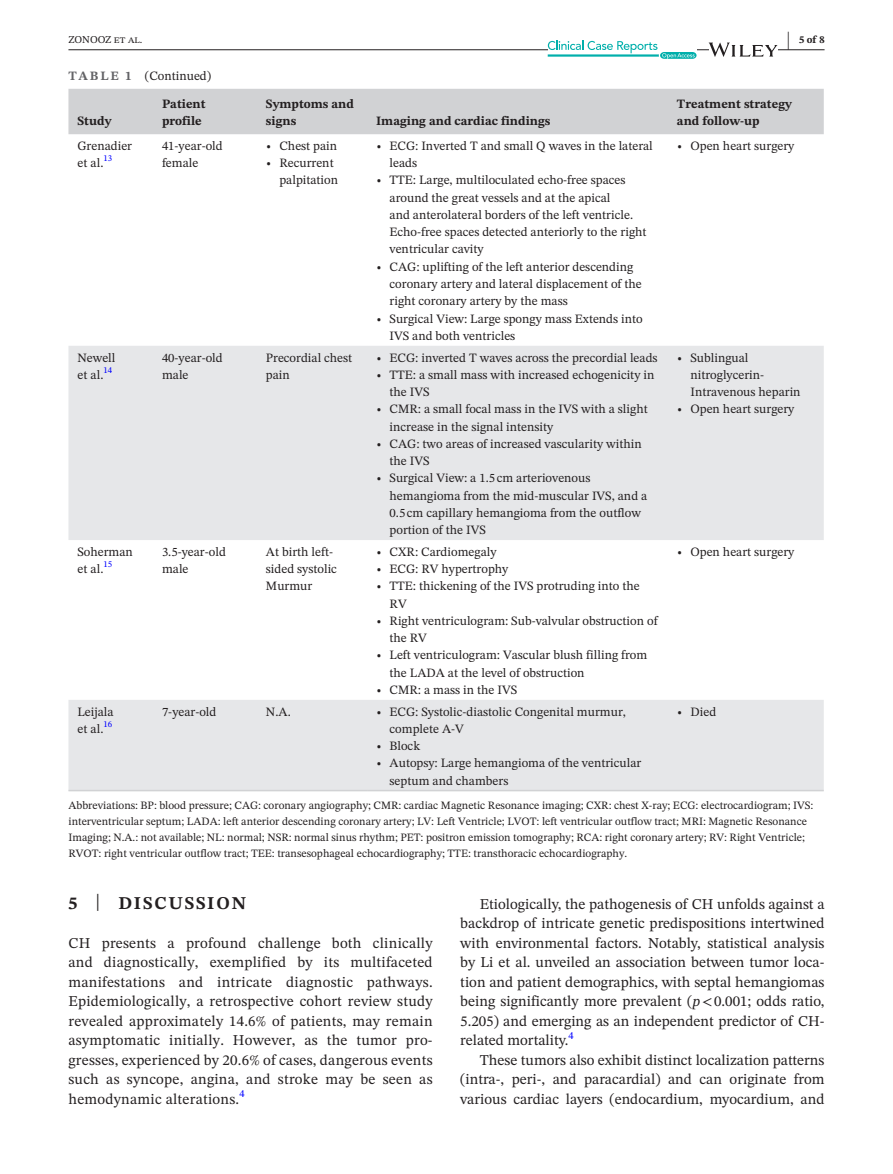
<style>
.page{position:relative;width:893px;height:1174px;background:#fff}
.page>*{position:absolute;margin:0;border:0;box-sizing:border-box;transform-origin:0 0}
.t1{font:700 21px "STIX Two Text";color:#231f20;scale:.42 1}
.t2{font:700 18px "STIX Two Text";letter-spacing:.1em;color:#231f20}
.t3{font:15px/19.5px "STIX Two Text";color:#231f20;text-align:justify}
.t4{font:12.75px/17.2px "STIX Two Text";color:#231f20}
.t5{font:700 12.75px/17.2px "STIX Two Text";color:#231f20}
.t6{font:11.25px/15.8px "STIX Two Text";color:#231f20}
.t7{font:10.5px "STIX Two Text";color:#231f20}
.t8{font:700 10.5px "STIX Two Text";color:#231f20}
.t9{font:10.5px "STIX Two Text";color:#00f}
.t10{font:8.85px "STIX Two Text";color:#00f}
.s1{font-weight:700;color:#636366}
.s2{font-weight:400;font-size:23.7px}
.s3{font-style:italic}
.s4{font-family:"STIX"}
</style>
<div class="page">
<hr style="left:68px;top:49px;width:756px;height:1px;background:#231f20">
<svg style="left:548px;top:41px;width:148px;height:18px"></svg>
<svg style="left:709px;top:43px;width:68px;height:14px"></svg>
<div style="left:68px;top:89px;width:756px;height:45px;background:#d1d2d4"></div>
<svg style="left:68px;top:346px;width:756px;height:444px;fill:#e6e7e9"></svg>
<hr style="left:68px;top:790px;width:85px;height:1px;background:#d1d2d4">
<hr style="left:153px;top:790px;width:104px;height:1px;background:#d1d2d4">
<hr style="left:257px;top:790px;width:110px;height:1px;background:#d1d2d4">
<hr style="left:367px;top:790px;width:301px;height:1px;background:#d1d2d4">
<hr style="left:668px;top:790px;width:156px;height:1px;background:#d1d2d4">
<h1 class="t1" style="left:787px;top:24px;width:8px">|</h1>
<p class="t7" style="left:68px;top:32px;width:75px">ZONOOZ et al.</p>
<p class="t8" style="left:799px;top:32px;width:27px">5 of 8</p>
<p class="t4" style="left:68px;top:67px;width:144px"><span class="s1">TABLE 1</span> (Continued)</p>
<p class="t5" style="left:77px;top:112px;width:35px">Study</p>
<p class="t5" style="left:162px;top:95px;width:45px">Patient profile</p>
<p class="t5" style="left:266px;top:95px;width:90px">Symptoms and signs</p>
<p class="t4" style="left:77px;top:137px;width:56px">Grenadier et al.<sup>13</sup></p>
<p class="t4" style="left:162px;top:137px;width:62px">41-year-old female</p>
<p class="t4" style="left:266px;top:137px;width:73px">• Chest pain</p>
<p class="t4" style="left:279px;top:154px;width:60px;text-indent:-14px">• Recurrent palpitation</p>
<p class="t5" style="left:376px;top:112px;width:176px">Imaging and cardiac findings</p>
<p class="t4" style="left:390px;top:137px;width:265px;text-indent:-14px">• ECG: Inverted T and small Q waves in the lateral leads</p>
<p class="t4" style="left:390px;top:171px;width:258px;text-indent:-14px">• TTE: Large, multiloculated echo-free spaces around the great vessels and at the apical<br>and anterolateral borders of the left ventricle.<br>Echo-free spaces detected anteriorly to the right ventricular cavity</p>
<p class="t4" style="left:390px;top:258px;width:254px;text-indent:-14px">• CAG: uplifting of the left anterior descending coronary artery and lateral displacement of the right coronary artery by the mass</p>
<p class="t4" style="left:390px;top:309px;width:255px;text-indent:-14px">• Surgical View: Large spongy mass Extends into<br>IVS and both ventricles</p>
<p class="t4" style="left:77px;top:348px;width:40px">Newell et al.</p>
<p class="t10" style="left:104px;top:364px;width:10px">14</p>
<p class="t4" style="left:162px;top:348px;width:62px">40-year-old male</p>
<p class="t4" style="left:266px;top:348px;width:88px">Precordial chest pain</p>
<p class="t4" style="left:376px;top:348px;width:283px">• ECG: inverted T waves across the precordial leads</p>
<p class="t4" style="left:390px;top:366px;width:266px;text-indent:-14px">• TTE: a small mass with increased echogenicity in the IVS</p>
<p class="t4" style="left:390px;top:400px;width:260px;text-indent:-14px">• CMR: a small focal mass in the IVS with a slight increase in the signal intensity</p>
<p class="t4" style="left:390px;top:435px;width:254px;text-indent:-14px">• CAG: two areas of increased vascularity within the IVS</p>
<p class="t4" style="left:390px;top:469px;width:259px;text-indent:-14px">• Surgical View: a 1.5 cm arteriovenous hemangioma from the mid-muscular IVS, and a 0.5 cm capillary hemangioma from the outflow portion of the IVS</p>
<p class="t4" style="left:77px;top:543px;width:57px">Soherman et al.</p>
<p class="t10" style="left:104px;top:558px;width:10px">15</p>
<p class="t4" style="left:162px;top:543px;width:65px">3.5-year-old male</p>
<p class="t4" style="left:266px;top:543px;width:73px">At birth left&shy;sided systolic<br>Murmur</p>
<p class="t4" style="left:376px;top:543px;width:122px">• CXR: Cardiomegaly</p>
<p class="t4" style="left:376px;top:560px;width:134px">• ECG: RV hypertrophy</p>
<p class="t4" style="left:390px;top:577px;width:252px;text-indent:-14px">• TTE: thickening of the IVS protruding into the<br>RV</p>
<p class="t4" style="left:390px;top:612px;width:269px;text-indent:-14px">• Right ventriculogram: Sub-valvular obstruction of the RV</p>
<p class="t4" style="left:390px;top:646px;width:259px;text-indent:-14px">• Left ventriculogram: Vascular blush filling from the LADA at the level of obstruction</p>
<p class="t4" style="left:376px;top:681px;width:143px">• CMR: a mass in the IVS</p>
<p class="t4" style="left:77px;top:702px;width:38px">Leijala et al.</p>
<p class="t10" style="left:104px;top:718px;width:10px">16</p>
<p class="t4" style="left:162px;top:702px;width:56px">7-year-old</p>
<p class="t4" style="left:266px;top:702px;width:26px">N.A.</p>
<p class="t4" style="left:390px;top:702px;width:238px;text-indent:-14px">• ECG: Systolic-diastolic Congenital murmur, complete A-V</p>
<p class="t4" style="left:376px;top:737px;width:46px">• Block</p>
<p class="t4" style="left:390px;top:754px;width:253px;text-indent:-14px">• Autopsy: Large hemangioma of the ventricular septum and chambers</p>
<p class="t5" style="left:677px;top:95px;width:116px">Treatment strategy and follow-up</p>
<p class="t4" style="left:677px;top:137px;width:119px">• Open heart surgery</p>
<p class="t4" style="left:690px;top:348px;width:112px;text-indent:-14px">• Sublingual nitroglycerin-<br>Intravenous heparin</p>
<p class="t4" style="left:677px;top:400px;width:119px">• Open heart surgery</p>
<p class="t4" style="left:677px;top:543px;width:119px">• Open heart surgery</p>
<p class="t4" style="left:677px;top:702px;width:41px">• Died</p>
<p class="t6" style="left:68px;top:797px;width:746px">Abbreviations: BP: blood pressure; CAG: coronary angiography; CMR: cardiac Magnetic Resonance imaging; CXR: chest X-ray; ECG: electrocardiogram; IVS: interventricular septum; LADA: left anterior descending coronary artery; LV: Left Ventricle; LVOT: left ventricular outflow tract; MRI: Magnetic Resonance Imaging; N.A.: not available; NL: normal; NSR: normal sinus rhythm; PET: positron emission tomography; RCA: right coronary artery; RV: Right Ventricle; RVOT: right ventricular outflow tract; TEE: transesophageal echocardiography; TTE: transthoracic echocardiography.</p>
<h2 class="t2" style="left:68px;top:890px;width:179px">5 <span class="s2">|</span> DISCUSSION</h2>
<p class="t3" style="left:68px;top:933px;width:366px">CH presents a profound challenge both clinically and diagnostically, exemplified by its multifaceted manifestations and intricate diagnostic pathways.<br>Epidemiologically, a retrospective cohort review study revealed approximately 14.6% of patients, may remain asymptomatic initially. However, as the tumor pro&shy;gresses, experienced by 20.6% of cases, dangerous events such as syncope, angina, and stroke may be seen as hemodynamic alterations.</p>
<p class="t9" style="left:239px;top:1086px;width:7px">4</p>
<p class="t3" style="left:460px;top:894px;width:366px;text-indent:20px">Etiologically, the pathogenesis of CH unfolds against a backdrop of intricate genetic predispositions intertwined with environmental factors. Notably, statistical analysis by Li et al. unveiled an association between tumor loca&shy;tion and patient demographics, with septal hemangiomas being significantly more prevalent (<span class="s3">p</span><span class="s4">&lt;</span>0.001; odds ratio, 5.205) and emerging as an independent predictor of CH&shy;related mortality.</p>
<p class="t9" style="left:569px;top:1027px;width:7px">4</p>
<p class="t3" style="left:460px;top:1050px;width:366px;text-indent:20px">These tumors also exhibit distinct localization patterns (intra-, peri-, and paracardial) and can originate from various cardiac layers (endocardium, myocardium, and</p>
</div>
